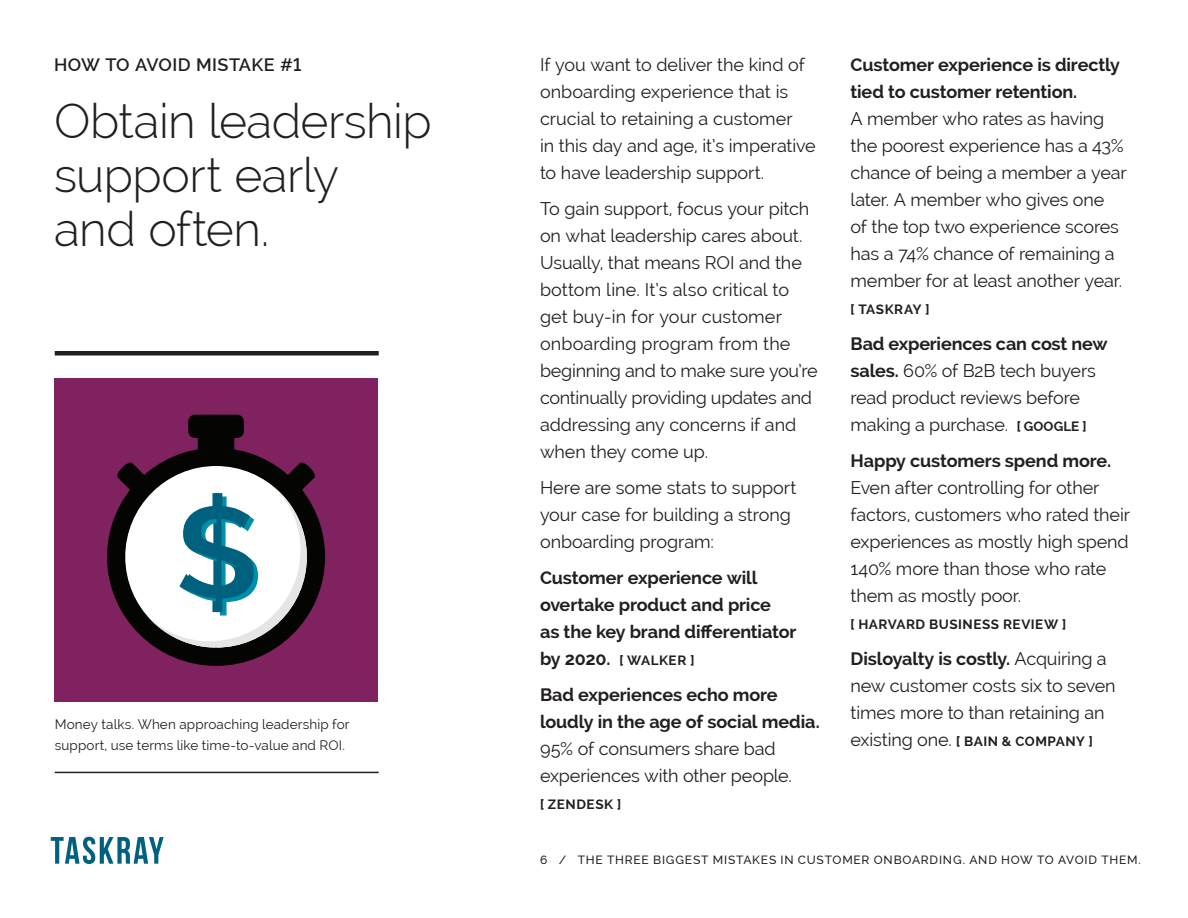
<style>
.page{position:relative;width:1188px;height:918px;background:#fff}
.page>*{position:absolute;margin:0;border:0;box-sizing:border-box;transform-origin:0 0}
.t1{font:600 128.4px "Raleway";color:#00617f}
.Headline{font:300 48px/54px "Raleway";letter-spacing:-.015em;color:#231f20}
.Body_Copy{font:18px/27px "Raleway";letter-spacing:-.005em;color:#231f20}
.Body_Copy-2{font:700 18px/27px "Raleway";letter-spacing:-.005em;color:#231f20}
.SUB_TITLE{font:600 18px "Raleway";letter-spacing:.025em;color:#231f20}
.Body_Copy-3{font:700 13.5px "Raleway";letter-spacing:.035em;color:#231f20}
.Body_Copy-4{font:13.5px/21px "Raleway";letter-spacing:.01em;color:#231f20}
.t2{font:500 12px "Raleway";letter-spacing:.065em;color:#231f20}
.s1{font-size:18px}
.s2{font-weight:400}
.s3{font-weight:700}
.s4{font-weight:700;font-size:13.5px}
.s5{font-weight:400;font-size:18px}
</style>
<div class="page">
<svg style="left:51px;top:837px;width:113px;height:27px"></svg>
<div style="left:54px;top:378px;width:324px;height:324px;background:#80225f"></div>
<div style="left:107px;top:448px;width:218px;height:218px;background:#040503;border-radius:50%"></div>
<div style="left:188px;top:415px;width:56px;height:23px;background:#040503;border-radius:7px"></div>
<svg style="left:114px;top:433px;width:204px;height:215px"></svg>
<hr style="left:55px;top:772px;width:324px;height:1px;background:#231f20">
<div style="left:55px;top:351px;width:324px;height:5px;background:#231f20"></div>
<p class="SUB_TITLE" style="left:54px;top:54px;width:249px">HOW TO AVOID MISTAKE #1</p>
<p class="Headline" style="left:54px;top:94px;width:379px">Obtain leadership support early and often.</p>
<p class="t1" style="left:175px;top:479px;width:82px">$</p>
<p class="Body_Copy-4" style="left:55px;top:714px;width:297px">Money talks. When approaching leadership for support, use terms like time-to-value and ROI.</p>
<p class="Body_Copy" style="left:540px;top:51px;width:277px">If you want to deliver the kind of onboarding experience that is crucial to retaining a customer<br>in this day and age, it’s imperative to have leadership support.</p>
<p class="Body_Copy" style="left:540px;top:195px;width:279px">To gain support, focus your pitch on what leadership cares about.<br>Usually, that means ROI and the bottom line. It’s also critical to get buy-in for your customer onboarding program from the beginning and to make sure you’re continually providing updates and addressing any concerns if and when they come up.</p>
<p class="Body_Copy" style="left:540px;top:474px;width:258px">Here are some stats to support your case for building a strong onboarding program:</p>
<p class="Body_Copy-2" style="left:540px;top:564px;width:258px">Customer experience will overtake product and price<br>as the key brand differentiator</p>
<p class="Body_Copy-3" style="left:540px;top:652px;width:156px"><span class="s1">by 2020.</span> [ WALKER ]</p>
<p class="Body_Copy-2" style="left:540px;top:681px;width:281px">Bad experiences echo more loudly in the age of social media.<br><span class="s2">95% of consumers share bad experiences with other people.</span></p>
<p class="Body_Copy-3" style="left:540px;top:796px;width:83px">[ ZENDESK ]</p>
<p class="Body_Copy" style="left:850px;top:51px;width:278px"><span class="s3">Customer experience is directly tied to customer retention.<br></span>A member who rates as having the poorest experience has a 43% chance of being a member a year later. A member who gives one<br>of the top two experience scores has a 74% chance of remaining a member for at least another year.</p>
<p class="Body_Copy-3" style="left:850px;top:301px;width:80px">[ TASKRAY ]</p>
<p class="Body_Copy" style="left:850px;top:330px;width:259px"><span class="s3">Bad experiences can cost new sales.</span> 60% of B2B tech buyers read product reviews before making a purchase. <span class="s4">[ GOOGLE ]</span></p>
<p class="Body_Copy" style="left:850px;top:447px;width:281px"><span class="s3">Happy customers spend more.<br></span>Even after controlling for other factors, customers who rated their experiences as mostly high spend<br>140% more than those who rate them as mostly poor.</p>
<p class="Body_Copy-3" style="left:850px;top:616px;width:217px">[ HARVARD BUSINESS REVIEW ]</p>
<p class="Body_Copy" style="left:850px;top:645px;width:267px"><span class="s3">Disloyalty is costly.</span> Acquiring a new customer costs six to seven times more to than retaining an</p>
<p class="Body_Copy-3" style="left:850px;top:733px;width:244px"><span class="s5">existing one.</span> [ BAIN &amp; COMPANY ]</p>
<p class="t2" style="left:540px;top:853px;width:602px">6 / THE THREE BIGGEST MISTAKES IN CUSTOMER ONBOARDING. AND HOW TO AVOID THEM.</p>
</div>
